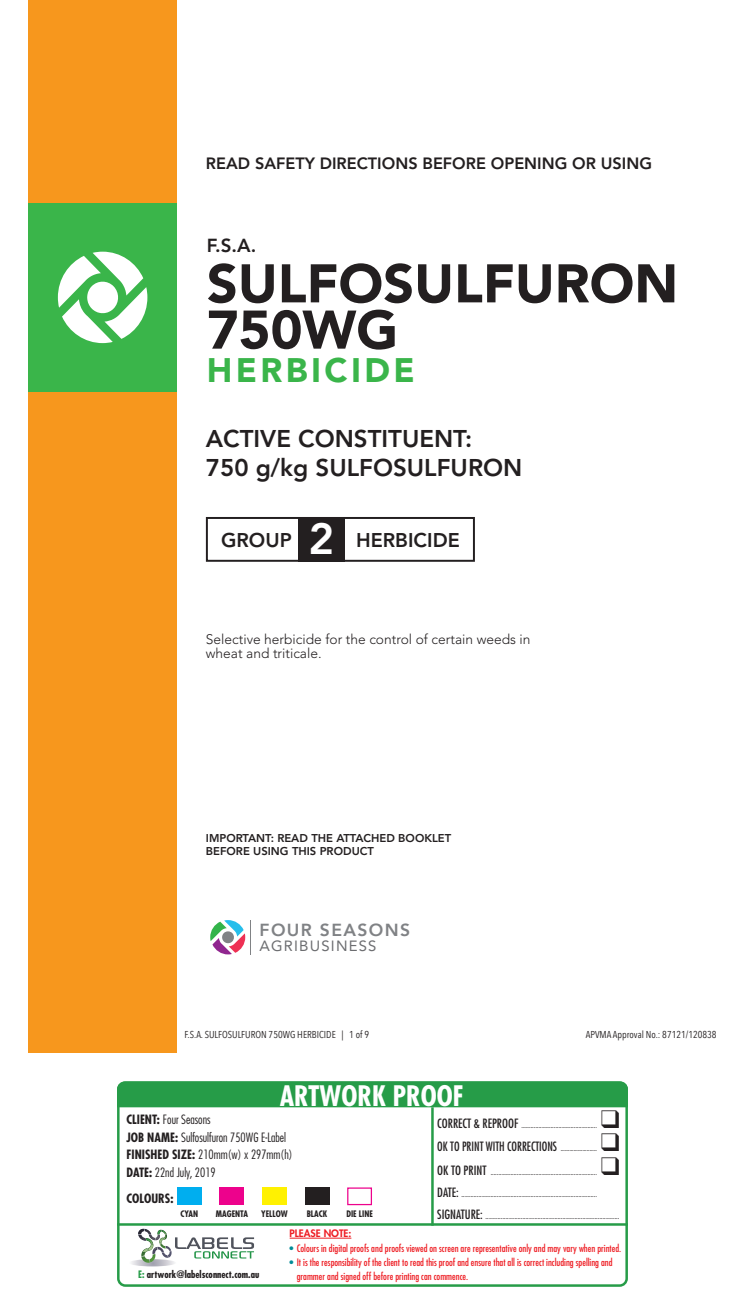
<style>
.page{position:relative;width:745px;height:1301px;background:#fff}
.page>*{position:absolute;margin:0;border:0;box-sizing:border-box;transform-origin:0 0}
.t1{font:900 53.75px "Avenir LT Std";color:#231f20}
.t2{font:800 43.5px "Avenir LT Std";color:#fff}
.t3{font:900 33.75px "Avenir LT Std";letter-spacing:.1em;color:#3ab54a}
.t4{font:700 condensed 27.5px "Futura";color:#fff}
.t5{font:800 24px "Avenir LT Std";color:#231f20}
.t6{font:800 19.75px "Avenir LT Std";color:#231f20}
.t7{font:800 18.75px "Avenir LT Std";color:#231f20}
.t8{font:800 17.5px "Avenir";letter-spacing:.08em;color:#808285}
.t9{font:800 16.25px "Avenir LT Std";color:#231f20}
.t10{font:14.88px "Avenir";letter-spacing:.08em;color:#6c6d70}
.t11{font:300 13.75px/13.8px "Avenir LT Std";color:#231f20}
.t12{font:300 condensed 12.5px "Futura";color:#231f20}
.t13{font:700 condensed 12.5px "Futura";color:#231f20}
.t14{font:800 11.25px/13.5px "Avenir LT Std";color:#231f20}
.t15{font:condensed 10px "Futura";color:#ee1d23}
.t16{font:10px "Avenir Next Condensed";color:#231f20}
.t17{font:700 condensed 10px "Futura";color:#231f20}
.t18{font:800 10px "Futura";color:#ee1d23}
.t19{font:700 condensed 8.75px "Futura";color:#231f20}
.t20{font:condensed 7.5px "Futura";color:#231f20}
.t21{font:condensed 7.5px "Futura";color:#231f20;scale:.94 1}
.s1{font-size:12.5px}
.s2{font-weight:700}
.s3{color:#269c48}
.s4{color:#008b98}
</style>
<div class="page">
<svg style="left:210px;top:920px;width:35px;height:34px"></svg>
<hr style="left:250px;top:920px;width:1px;height:34px;background:#808285">
<div style="left:28px;top:0;width:149px;height:1052px;background:#f7971d"></div>
<div style="left:28px;top:203px;width:149px;height:188px;background:#3ab54a"></div>
<svg style="left:58px;top:252px;width:89px;height:91px"></svg>
<div style="left:206px;top:517px;width:268px;height:45px;border:2px solid #231f20"></div>
<div style="left:298px;top:517px;width:46px;height:45px;background:#231f20"></div>
<div style="left:117px;top:1081px;width:510px;height:205px;border:2px solid #269c48;border-radius:7px"></div>
<hr style="left:117px;top:1223px;width:510px;height:2px;background:#269c48">
<hr style="left:431px;top:1107px;width:2px;height:118px;background:#269c48">
<hr style="left:289px;top:1237px;width:62px;height:1px;background:#ee1d23">
<div style="left:177px;top:1187px;width:24px;height:18px;background:#00aeef"></div>
<div style="left:219px;top:1187px;width:25px;height:18px;background:#ed028c"></div>
<div style="left:262px;top:1187px;width:25px;height:18px;background:#fff101"></div>
<div style="left:304px;top:1187px;width:25px;height:18px;background:#231f20"></div>
<div style="left:347px;top:1187px;width:25px;height:18px;border:1px solid #ed028c"></div>
<svg style="left:131px;top:1228px;width:123px;height:38px"></svg>
<svg style="left:117px;top:1081px;width:510px;height:46px"></svg>
<p class="t9" style="left:206px;top:153px;width:447px">READ SAFETY DIRECTIONS BEFORE OPENING OR USING</p>
<p class="t7" style="left:207px;top:234px;width:51px">F.S.A.</p>
<p class="t1" style="left:207px;top:251px;width:472px">SULFOSULFURON</p>
<p class="t1" style="left:207px;top:297px;width:193px">750WG</p>
<p class="t3" style="left:207px;top:350px;width:209px">HERBICIDE</p>
<p class="t5" style="left:206px;top:424px;width:268px">ACTIVE CONSTITUENT:</p>
<p class="t5" style="left:206px;top:453px;width:318px">750 g/kg SULFOSULFURON</p>
<p class="t2" style="left:308px;top:513px;width:27px">2</p>
<p class="t6" style="left:221px;top:528px;width:72px">GROUP</p>
<p class="t6" style="left:356px;top:528px;width:105px">HERBICIDE</p>
<p class="t11" style="left:206px;top:632px;width:326px">Selective herbicide for the control of certain weeds in wheat and triticale.</p>
<p class="t14" style="left:206px;top:831px;width:247px">IMPORTANT: READ THE ATTACHED BOOKLET<br>BEFORE USING THIS PRODUCT</p>
<p class="t8" style="left:259px;top:916px;width:152px">FOUR SEASONS</p>
<p class="t10" style="left:259px;top:934px;width:118px">AGRIBUSINESS</p>
<p class="t16" style="left:184px;top:1026px;width:186px">F.S.A. SULFOSULFURON 750WG HERBICIDE | 1 of 9</p>
<p class="t16" style="left:585px;top:1026px;width:132px">APVMA Approval No.: 87121/120838</p>
<p class="t4" style="left:279px;top:1077px;width:185px">ARTWORK PROOF</p>
<p class="t20" style="left:437px;top:1120px;width:161px"><span class="s1">CORRECT &amp; REPROOF</span> .................................................</p>
<p class="t21" style="left:437px;top:1143px;width:171px"><span class="s1">OK TO PRINT WITH CORRECTIONS</span> .........................</p>
<p class="t20" style="left:437px;top:1167px;width:161px"><span class="s1">OK TO PRINT</span> .....................................................................</p>
<p class="t20" style="left:437px;top:1189px;width:161px"><span class="s1">DATE:</span> ........................................................................................</p>
<p class="t20" style="left:437px;top:1211px;width:183px"><span class="s1">SIGNATURE:</span> .......................................................................................</p>
<p class="t12" style="left:126px;top:1112px;width:85px"><span class="s2">CLIENT:</span> Four Seasons</p>
<p class="t12" style="left:126px;top:1129px;width:161px"><span class="s2">JOB NAME:</span> Sulfosulfuron 750WG E-Label</p>
<p class="t12" style="left:126px;top:1147px;width:167px"><span class="s2">FINISHED SIZE:</span> 210mm(w) x 297mm(h)</p>
<p class="t12" style="left:126px;top:1164px;width:91px"><span class="s2">DATE:</span> 22nd July, 2019</p>
<p class="t19" style="left:180px;top:1207px;width:19px">CYAN</p>
<p class="t19" style="left:216px;top:1207px;width:34px">MAGENTA</p>
<p class="t19" style="left:261px;top:1207px;width:28px">YELLOW</p>
<p class="t19" style="left:306px;top:1207px;width:22px">BLACK</p>
<p class="t19" style="left:346px;top:1207px;width:28px">DIE LINE</p>
<p class="t13" style="left:126px;top:1190px;width:48px">COLOURS:</p>
<p class="t17" style="left:138px;top:1267px;width:123px"><span class="s3">E:</span> artwork@labelsconnect.com.au</p>
<p class="t18" style="left:289px;top:1226px;width:63px">PLEASE NOTE:</p>
<p class="t15" style="left:289px;top:1242px;width:333px"><span class="s4">•</span> Colours in digital proofs and proofs viewed on screen are representative only and may vary when printed.</p>
<p class="t15" style="left:289px;top:1255px;width:324px"><span class="s4">•</span> It is the responsibility of the client to read this proof and ensure that all is correct including spelling and</p>
<p class="t15" style="left:296px;top:1269px;width:173px">grammer and signed off before printing can commence.</p>
</div>
